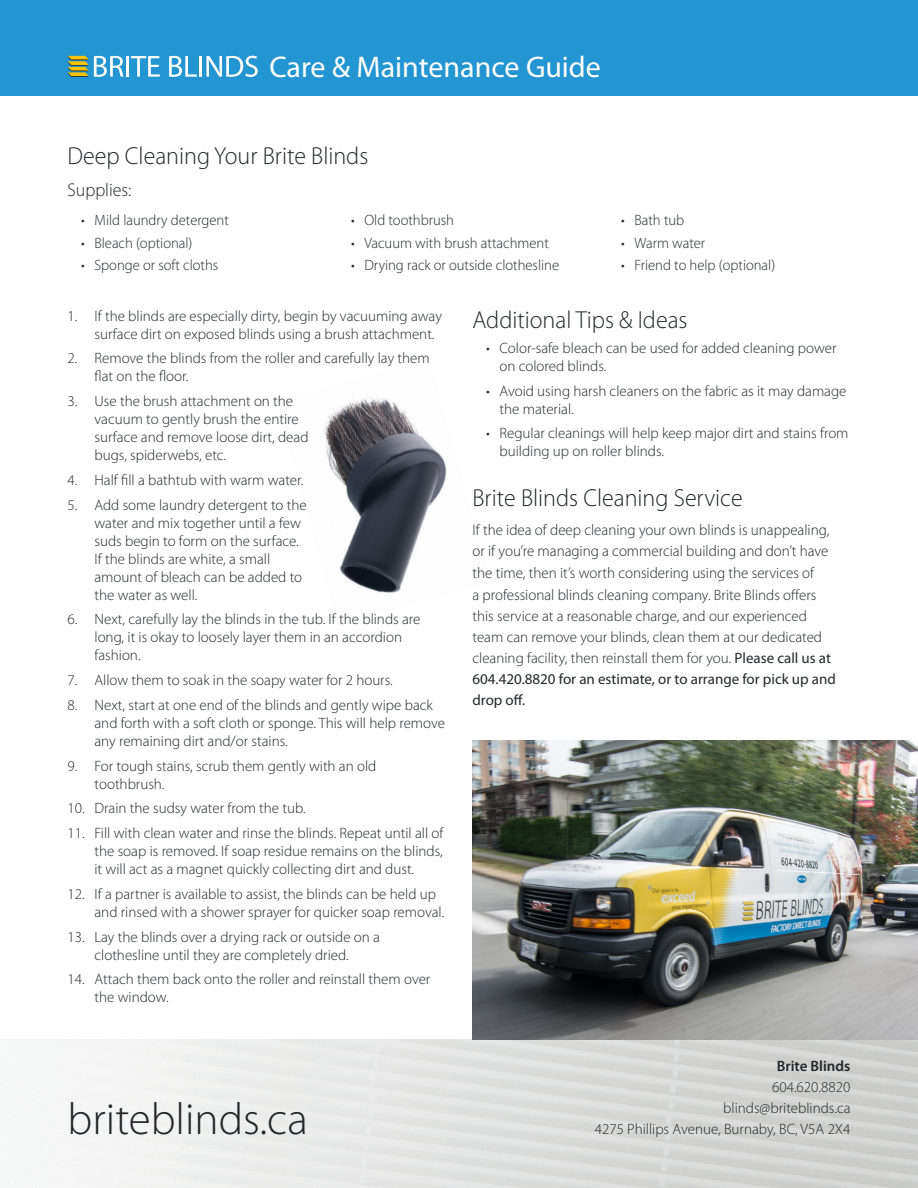
<style>
.page{position:relative;width:918px;height:1188px;background:#fff}
.page>*{position:absolute;margin:0;border:0;box-sizing:border-box;transform-origin:0 0}
.t1{font:300 45px "Myriad Pro";color:#242729}
.t2{font:30px "Myriad Pro";color:#fff}
.number_list{font:300 24.75px "Myriad Pro";color:#242729}
.intro{font:300 18.45px "Myriad Pro";color:#242729}
.body{font:300 15.45px/21.6px "Myriad Pro";color:#242729}
.body-2{font:300 15px/18px "Myriad Pro";color:#242729}
.t3{font:600 15px "Myriad Pro";color:#242729}
.s1{font-size:15px}
.s2{font-weight:400}
</style>
<div class="page">
<img style="left:324px;top:397px;width:123px;height:196px">
<div style="left:0;top:0;width:918px;height:95px;background:#2295d2"></div>
<svg style="left:68px;top:56px;width:56px;height:21px"></svg>
<hr style="left:126px;top:56px;width:3px;height:21px;background:#fff">
<svg style="left:131px;top:56px;width:29px;height:21px"></svg>
<svg style="left:169px;top:56px;width:28px;height:21px"></svg>
<hr style="left:199px;top:56px;width:3px;height:21px;background:#fff">
<svg style="left:206px;top:56px;width:52px;height:21px"></svg>
<img style="left:472px;top:741px;width:446px;height:299px">
<p class="t2" style="left:269px;top:48px;width:333px">Care &amp; Maintenance Guide</p>
<p class="number_list" style="left:68px;top:141px;width:302px">Deep Cleaning Your Brite Blinds</p>
<p class="intro" style="left:68px;top:178px;width:65px">Supplies:</p>
<p class="body-2" style="left:81px;top:211px;width:149px">• Mild laundry detergent</p>
<p class="body-2" style="left:81px;top:233px;width:113px">• Bleach (optional)</p>
<p class="body-2" style="left:81px;top:256px;width:139px">• Sponge or soft cloths</p>
<p class="body-2" style="left:351px;top:211px;width:105px">• Old toothbrush</p>
<p class="body-2" style="left:351px;top:233px;width:199px">• Vacuum with brush attachment</p>
<p class="body-2" style="left:351px;top:256px;width:210px">• Drying rack or outside clothesline</p>
<p class="body-2" style="left:621px;top:211px;width:65px">• Bath tub</p>
<p class="body-2" style="left:621px;top:233px;width:86px">• Warm water</p>
<p class="body-2" style="left:621px;top:256px;width:156px">• Friend to help (optional)</p>
<p class="body-2" style="left:94px;top:306px;width:349px;text-indent:-27px">1. If the blinds are especially dirty, begin by vacuuming away surface dirt on exposed blinds using a brush attachment.</p>
<p class="body-2" style="left:94px;top:349px;width:337px;text-indent:-27px">2. Remove the blinds from the roller and carefully lay them flat on the floor.</p>
<p class="body-2" style="left:94px;top:392px;width:216px;text-indent:-27px">3. Use the brush attachment on the vacuum to gently brush the entire surface and remove loose dirt, dead bugs, spiderwebs, etc.</p>
<p class="body-2" style="left:68px;top:471px;width:238px">4. Half fill a bathtub with warm water.</p>
<p class="body-2" style="left:94px;top:495px;width:214px;text-indent:-27px">5. Add some laundry detergent to the water and mix together until a few suds begin to form on the surface.<br>If the blinds are white, a small amount of bleach can be added to the water as well.</p>
<p class="body-2" style="left:94px;top:610px;width:327px;text-indent:-27px">6. Next, carefully lay the blinds in the tub. If the blinds are long, it is okay to loosely layer them in an accordion fashion.</p>
<p class="body-2" style="left:68px;top:671px;width:327px">7. Allow them to soak in the soapy water for 2 hours.</p>
<p class="body-2" style="left:94px;top:696px;width:352px;text-indent:-27px">8. Next, start at one end of the blinds and gently wipe back and forth with a soft cloth or sponge. This will help remove any remaining dirt and/or stains.</p>
<p class="body-2" style="left:94px;top:756px;width:283px;text-indent:-27px">9. For tough stains, scrub them gently with an old toothbrush.</p>
<p class="body-2" style="left:68px;top:799px;width:240px">10. Drain the sudsy water from the tub.</p>
<p class="body-2" style="left:94px;top:824px;width:350px;text-align:justify;text-indent:-27px">11. Fill with clean water and rinse the blinds. Repeat until all of the soap is removed. If soap residue remains on the blinds, it will act as a magnet quickly collecting dirt and dust.</p>
<p class="body-2" style="left:94px;top:885px;width:351px;text-indent:-27px">12. If a partner is available to assist, the blinds can be held up and rinsed with a shower sprayer for quicker soap removal.</p>
<p class="body-2" style="left:68px;top:927px;width:314px;text-align:center">13. Lay the blinds over a drying rack or outside on a clothesline until they are completely dried.</p>
<p class="body-2" style="left:94px;top:970px;width:337px;text-indent:-27px">14. Attach them back onto the roller and reinstall them over the window.</p>
<h1 class="t1" style="left:68px;top:1092px;width:242px">briteblinds.ca</h1>
<p class="number_list" style="left:472px;top:305px;width:217px">Additional Tips &amp; Ideas</p>
<p class="body-2" style="left:500px;top:339px;width:339px;text-indent:-14px">• Color-safe bleach can be used for added cleaning power on colored blinds.</p>
<p class="body-2" style="left:500px;top:381px;width:349px;text-indent:-14px">• Avoid using harsh cleaners on the fabric as it may damage the material.</p>
<p class="body-2" style="left:500px;top:424px;width:351px;text-indent:-14px">• Regular cleanings will help keep major dirt and stains from building up on roller blinds.</p>
<p class="number_list" style="left:472px;top:483px;width:272px">Brite Blinds Cleaning Service</p>
<p class="body" style="left:472px;top:519px;width:358px">If the idea of deep cleaning your own blinds is unappealing, or if you’re managing a commercial building and don’t have the time, then it’s worth considering using the services of<br>a professional blinds cleanin<span class="s1">g company. Brite Blinds offers</span></p>
<p class="body-2" style="left:472px;top:605px;width:365px;line-height:21px">this service at a reasonable charge, and our experienced team can remove your blinds, clean them at our dedicated cleaning facility, then reinstall them for you. <span class="s2">Please call us at 604.420.8820 for an estimate, or to arrange for pick up and drop off.</span></p>
<p class="t3" style="left:777px;top:1056px;width:75px">Brite Blinds</p>
<p class="body-2" style="left:595px;top:1076px;width:257px;line-height:21px;text-align:right">604.620.8820<br>blinds@briteblinds.ca<br>4275 Phillips Avenue, Burnaby, BC, V5A 2X4</p>
</div>
